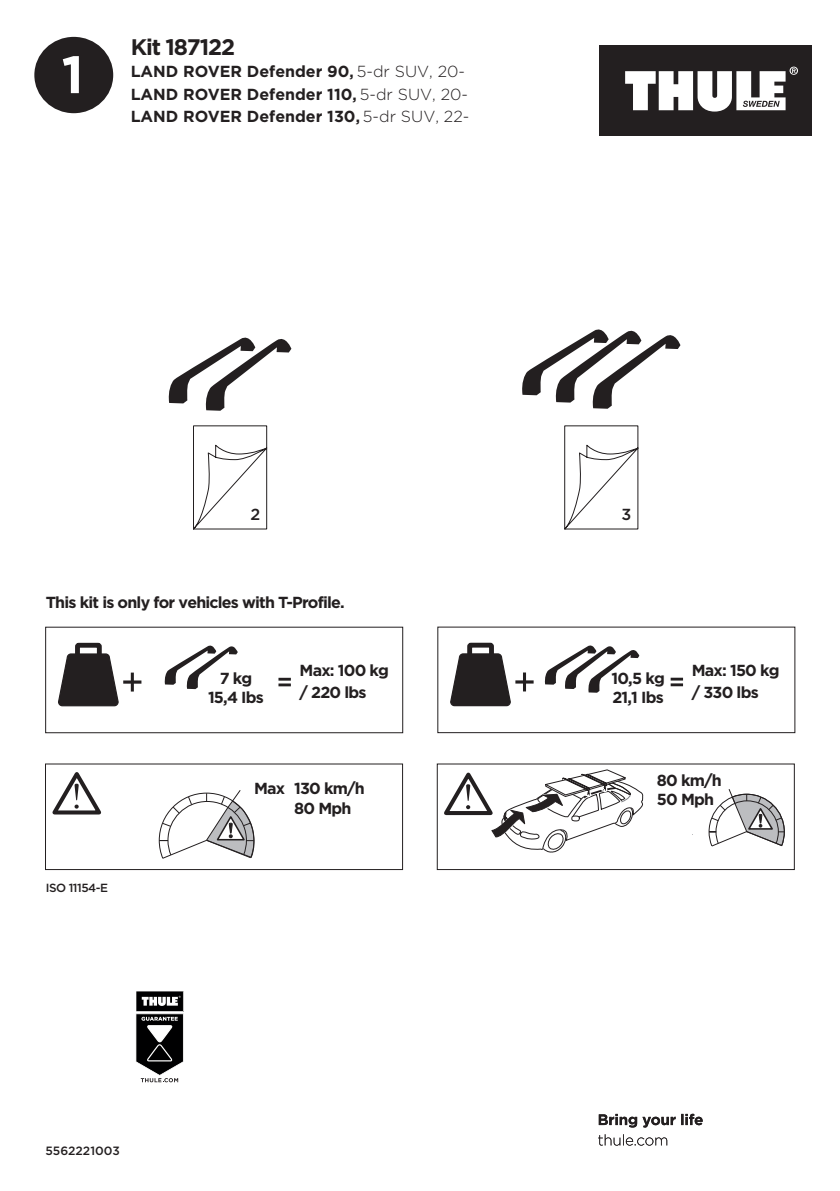
<style>
.page{position:relative;width:840px;height:1191px;background:#fff}
.page>*{position:absolute;margin:0;border:0;box-sizing:border-box;transform-origin:0 0}
.t1{font:700 52.4px "Thule";color:#fff}
.t2{font:700 22.4px "Thule";letter-spacing:-.05em;color:#231f20}
.t3{font:700 16px "Thule";letter-spacing:-.05em;color:#231f20}
.t4{font:700 16px "Thule";color:#231f20}
.t5{font:500 16px "Thule";color:#231f20}
.t6{font:500 12px "Thule";color:#231f20}
.t7{font:500 11.8px "Thule";letter-spacing:-.04em;color:#231f20}
.s1{font-size:15px}
.s2{font-weight:300}
</style>
<div class="page">
<div style="left:35px;top:38px;width:77px;height:74px;background:#231f20;border-radius:50%"></div>
<div style="left:34px;top:37px;width:79px;height:76px;border:2px solid #231f20;border-radius:50%"></div>
<div style="left:45px;top:627px;width:358px;height:106px;border:1px solid #231f20"></div>
<div style="left:75px;top:643px;width:27px;height:16px;border:5px solid #231f20"></div>
<svg style="left:58px;top:653px;width:83px;height:54px"></svg>
<svg style="left:278px;top:678px;width:13px;height:8px"></svg>
<svg style="left:164px;top:645px;width:73px;height:44px"></svg>
<svg style="left:708px;top:789px;width:76px;height:57px"></svg>
<svg style="left:444px;top:769px;width:198px;height:83px"></svg>
<svg style="left:52px;top:772px;width:50px;height:43px"></svg>
<svg style="left:158px;top:790px;width:97px;height:69px"></svg>
<div style="left:437px;top:627px;width:357px;height:106px;border:1px solid #231f20"></div>
<div style="left:467px;top:642px;width:26px;height:17px;border:5px solid #231f20"></div>
<svg style="left:450px;top:652px;width:83px;height:55px"></svg>
<svg style="left:670px;top:677px;width:12px;height:9px"></svg>
<svg style="left:544px;top:645px;width:95px;height:47px"></svg>
<div style="left:599px;top:45px;width:212px;height:91px;background:#231f20"></div>
<svg style="left:625px;top:67px;width:172px;height:45px"></svg>
<svg style="left:598px;top:1134px;width:68px;height:11px"></svg>
<svg style="left:598px;top:1113px;width:104px;height:14px"></svg>
<svg style="left:136px;top:991px;width:48px;height:91px"></svg>
<svg style="left:168px;top:337px;width:123px;height:74px"></svg>
<svg style="left:522px;top:329px;width:158px;height:80px"></svg>
<svg style="left:193px;top:425px;width:75px;height:105px"></svg>
<svg style="left:564px;top:425px;width:75px;height:105px"></svg>
<p class="t1" style="left:61px;top:43px;width:24px">1</p>
<p class="t2" style="left:131px;top:34px;width:106px">Kit 187122</p>
<p class="t4" style="left:131px;top:62px;width:336px">LAND ROVER Defender 90<span class="s1">,</span> <span class="s2">5-dr SUV, 20-</span></p>
<p class="t4" style="left:131px;top:85px;width:338px">LAND ROVER Defender 110<span class="s1">,</span> <span class="s2">5-dr SUV, 20-</span></p>
<p class="t4" style="left:131px;top:107px;width:340px">LAND ROVER Defender 130<span class="s1">,</span> <span class="s2">5-dr SUV, 22-</span></p>
<p class="t5" style="left:250px;top:504px;width:11px">2</p>
<p class="t5" style="left:621px;top:504px;width:11px">3</p>
<p class="t3" style="left:46px;top:593px;width:300px">This kit is only for vehicles with T-Profile.</p>
<p class="t3" style="left:219px;top:669px;width:34px">7 kg</p>
<p class="t3" style="left:208px;top:688px;width:57px">15,4 Ibs</p>
<p class="t3" style="left:299px;top:661px;width:91px">Max: 100 kg</p>
<p class="t3" style="left:299px;top:682px;width:68px">/ 220 lbs</p>
<p class="t7" style="left:46px;top:880px;width:64px">ISO 11154-E</p>
<p class="t6" style="left:45px;top:1143px;width:76px">5562221003</p>
<p class="t3" style="left:254px;top:779px;width:112px">Max 130 km/h</p>
<p class="t3" style="left:294px;top:798px;width:59px">80 Mph</p>
<p class="t3" style="left:611px;top:669px;width:55px">10,5 kg</p>
<p class="t3" style="left:612px;top:688px;width:53px">21,1 Ibs</p>
<p class="t3" style="left:691px;top:661px;width:89px">Max: 150 kg</p>
<p class="t3" style="left:691px;top:682px;width:68px">/ 330 lbs</p>
<p class="t3" style="left:656px;top:771px;width:66px">80 km/h</p>
<p class="t3" style="left:656px;top:790px;width:59px">50 Mph</p>
</div>
